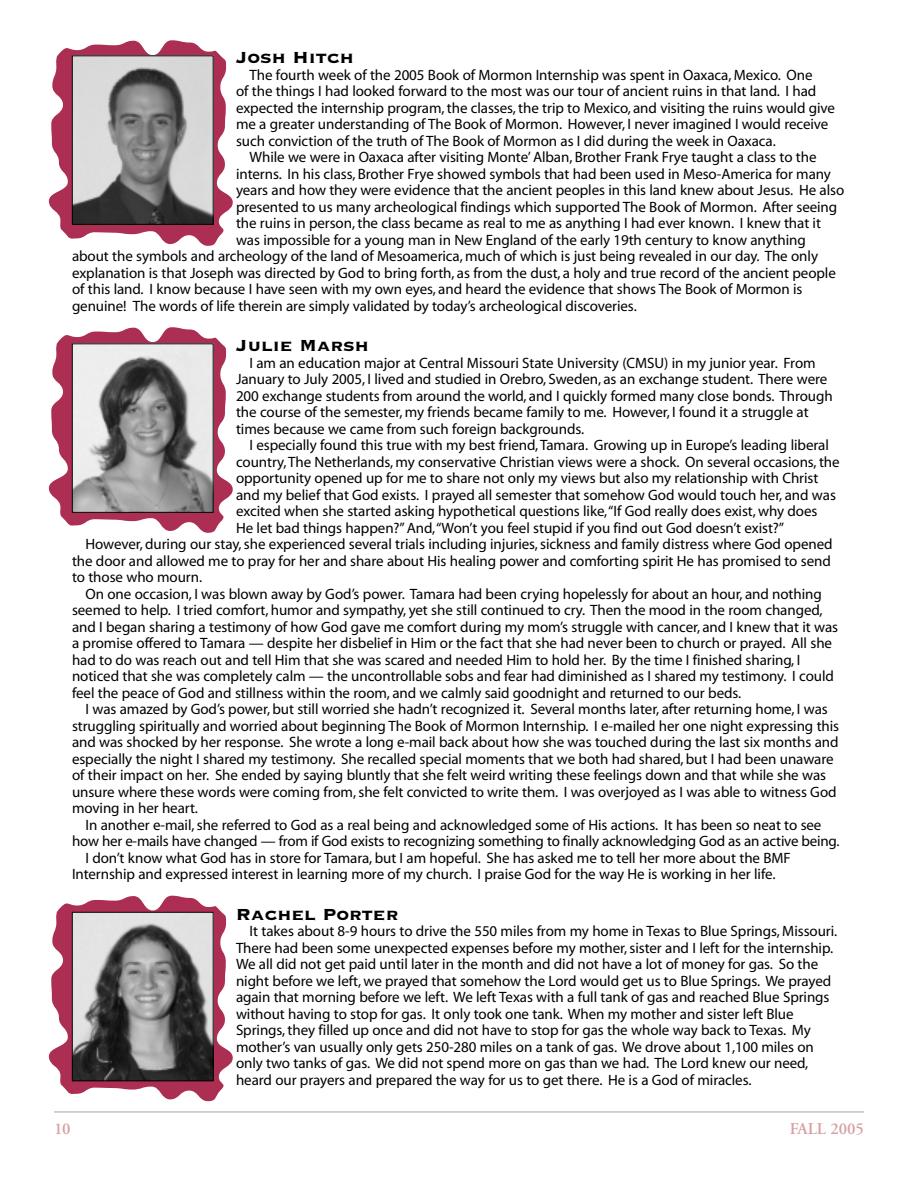
<style>
.page{position:relative;width:918px;height:1188px;background:#fff}
.page>*{position:absolute;margin:0;border:0;box-sizing:border-box;transform-origin:0 0}
.t1{font:21px "Copperplate Thirty Three BC";letter-spacing:-.005em;color:#000}
.t2{font:600 16.5px "Adobe Garamond";letter-spacing:-.005em;color:#d9a0a2}
.t3{font:15px/16.5px "Myriad";letter-spacing:-.005em;color:#000}
</style>
<div class="page">
<svg style="left:49px;top:40px;width:184px;height:206px"></svg>
<svg style="left:49px;top:327px;width:184px;height:206px"></svg>
<svg style="left:49px;top:896px;width:184px;height:205px"></svg>
<hr style="left:54px;top:1112px;width:810px;height:1px;background:#a5a5a5">
<img style="left:74px;top:914px;width:138px;height:165px">
<div style="left:72px;top:912px;width:142px;height:169px;border:1px solid #000"></div>
<img style="left:74px;top:345px;width:138px;height:166px">
<div style="left:72px;top:343px;width:142px;height:170px;border:1px solid #000"></div>
<img style="left:74px;top:57px;width:138px;height:166px">
<div style="left:72px;top:55px;width:142px;height:170px;border:1px solid #000"></div>
<h1 class="t1" style="left:236px;top:44px;width:119px">Josh Hitch</h1>
<p class="t3" style="left:236px;top:68px;width:601px;text-indent:14px">The fourth week of the 2005 Book of Mormon Internship was spent in Oaxaca, Mexico. One<br>of the things I had looked forward to the most was our tour of ancient ruins in that land. I had expected the internship program, the classes, the trip to Mexico, and visiting the ruins would give me a greater understanding of The Book of Mormon. However, I never imagined I would receive such conviction of the truth of The Book of Mormon as I did during the week in Oaxaca.</p>
<p class="t3" style="left:250px;top:150px;width:569px">While we were in Oaxaca after visiting Monte’Alban, Brother Frank Frye taught a class to the</p>
<p class="t3" style="left:236px;top:167px;width:596px">interns. In his class, Brother Frye showed symbols that had been used in Meso-America for many</p>
<p class="t3" style="left:236px;top:183px;width:610px">years and how they were evidence that the ancient peoples in this land knew about Jesus. He also</p>
<p class="t3" style="left:236px;top:200px;width:603px">presented to us many archeological findings which supported The Book of Mormon. After seeing</p>
<p class="t3" style="left:236px;top:216px;width:587px">the ruins in person, the class became as real to me as anything I had ever known. I knew that it</p>
<p class="t3" style="left:236px;top:233px;width:571px">was impossible for a young man in New England of the early 19th century to know anything</p>
<p class="t3" style="left:72px;top:249px;width:748px">about the symbols and archeology of the land of Mesoamerica, much of which is just being revealed in our day. The only</p>
<p class="t3" style="left:72px;top:266px;width:765px">explanation is that Joseph was directed by God to bring forth, as from the dust, a holy and true record of the ancient people</p>
<p class="t3" style="left:72px;top:282px;width:732px">of this land. I know because I have seen with my own eyes, and heard the evidence that shows The Book of Mormon is</p>
<p class="t3" style="left:72px;top:299px;width:566px">genuine! The words of life therein are simply validated by today’s archeological discoveries.</p>
<h1 class="t1" style="left:236px;top:332px;width:134px">Julie Marsh</h1>
<p class="t3" style="left:236px;top:356px;width:598px;text-indent:14px">I am an education major at Central Missouri State University (CMSU) in my junior year. From January to July 2005, I lived and studied in Orebro, Sweden, as an exchange student. There were 200 exchange students from around the world, and I quickly formed many close bonds. Through the course of the semester, my friends became family to me. However, I found it a struggle at times because we came from such foreign backgrounds.</p>
<p class="t3" style="left:250px;top:438px;width:581px">I especially found this true with my best friend, Tamara. Growing up in Europe’s leading liberal</p>
<p class="t3" style="left:236px;top:455px;width:605px">country, The Netherlands, my conservative Christian views were a shock. On several occasions, the</p>
<p class="t3" style="left:236px;top:471px;width:584px">opportunity opened up for me to share not only my views but also my relationship with Christ</p>
<p class="t3" style="left:236px;top:488px;width:601px">and my belief that God exists. I prayed all semester that somehow God would touch her, and was</p>
<p class="t3" style="left:236px;top:504px;width:583px">excited when she started asking hypothetical questions like,“If God really does exist, why does</p>
<p class="t3" style="left:236px;top:521px;width:550px">He let bad things happen?”And,“Won’t you feel stupid if you find out God doesn’t exist?”</p>
<p class="t3" style="left:86px;top:537px;width:749px">However, during our stay, she experienced several trials including injuries, sickness and family distress where God opened</p>
<p class="t3" style="left:72px;top:554px;width:760px">the door and allowed me to pray for her and share about His healing power and comforting spirit He has promised to send</p>
<p class="t3" style="left:72px;top:570px;width:132px">to those who mourn.</p>
<p class="t3" style="left:86px;top:587px;width:738px">On one occasion, I was blown away by God’s power. Tamara had been crying hopelessly for about an hour, and nothing</p>
<p class="t3" style="left:72px;top:603px;width:752px">seemed to help. I tried comfort, humor and sympathy, yet she still continued to cry. Then the mood in the room changed,</p>
<p class="t3" style="left:72px;top:620px;width:768px">and I began sharing a testimony of how God gave me comfort during my mom’s struggle with cancer, and I knew that it was</p>
<p class="t3" style="left:72px;top:636px;width:762px">a promise offered to Tamara — despite her disbelief in Him or the fact that she had never been to church or prayed. All she</p>
<p class="t3" style="left:72px;top:653px;width:730px">had to do was reach out and tell Him that she was scared and needed Him to hold her. By the time I finished sharing, I</p>
<p class="t3" style="left:72px;top:669px;width:764px">noticed that she was completely calm — the uncontrollable sobs and fear had diminished as I shared my testimony. I could</p>
<p class="t3" style="left:72px;top:686px;width:671px">feel the peace of God and stillness within the room, and we calmly said goodnight and returned to our beds.</p>
<p class="t3" style="left:86px;top:702px;width:744px">I was amazed by God’s power, but still worried she hadn’t recognized it. Several months later, after returning home, I was</p>
<p class="t3" style="left:72px;top:719px;width:769px">struggling spiritually and worried about beginning The Book of Mormon Internship. I e-mailed her one night expressing this</p>
<p class="t3" style="left:72px;top:735px;width:768px">and was shocked by her response. She wrote a long e-mail back about how she was touched during the last six months and</p>
<p class="t3" style="left:72px;top:752px;width:763px">especially the night I shared my testimony. She recalled special moments that we both had shared, but I had been unaware</p>
<p class="t3" style="left:72px;top:768px;width:756px">of their impact on her. She ended by saying bluntly that she felt weird writing these feelings down and that while she was</p>
<p class="t3" style="left:72px;top:785px;width:766px">unsure where these words were coming from, she felt convicted to write them. I was overjoyed as I was able to witness God</p>
<p class="t3" style="left:72px;top:801px;width:128px">moving in her heart.</p>
<p class="t3" style="left:86px;top:818px;width:737px">In another e-mail, she referred to God as a real being and acknowledged some of His actions. It has been so neat to see</p>
<p class="t3" style="left:72px;top:834px;width:769px">how her e-mails have changed — from if God exists to recognizing something to finally acknowledging God as an active being.</p>
<p class="t3" style="left:86px;top:851px;width:707px">I don’t know what God has in store for Tamara, but I am hopeful. She has asked me to tell her more about the BMF</p>
<p class="t3" style="left:72px;top:867px;width:705px">Internship and expressed interest in learning more of my church. I praise God for the way He is working in her life.</p>
<h1 class="t1" style="left:236px;top:900px;width:164px">Rachel Porter</h1>
<p class="t3" style="left:236px;top:924px;width:603px;text-indent:14px">It takes about 8-9 hours to drive the 550 miles from my home in Texas to Blue Springs, Missouri.<br>There had been some unexpected expenses before my mother, sister and I left for the internship.<br>We all did not get paid until later in the month and did not have a lot of money for gas. So the night before we left, we prayed that somehow the Lord would get us to Blue Springs. We prayed again that morning before we left. We left Texas with a full tank of gas and reached Blue Springs without having to stop for gas. It only took one tank. When my mother and sister left Blue Springs, they filled up once and did not have to stop for gas the whole way back to Texas. My mother’s van usually only gets 250-280 miles on a tank of gas. We drove about 1,100 miles on only two tanks of gas. We did not spend more on gas than we had. The Lord knew our need, heard our prayers and prepared the way for us to get there. He is a God of miracles.</p>
<p class="t2" style="left:54px;top:1122px;width:18px">10</p>
<p class="t2" style="left:790px;top:1122px;width:76px">FALL 2005</p>
</div>
